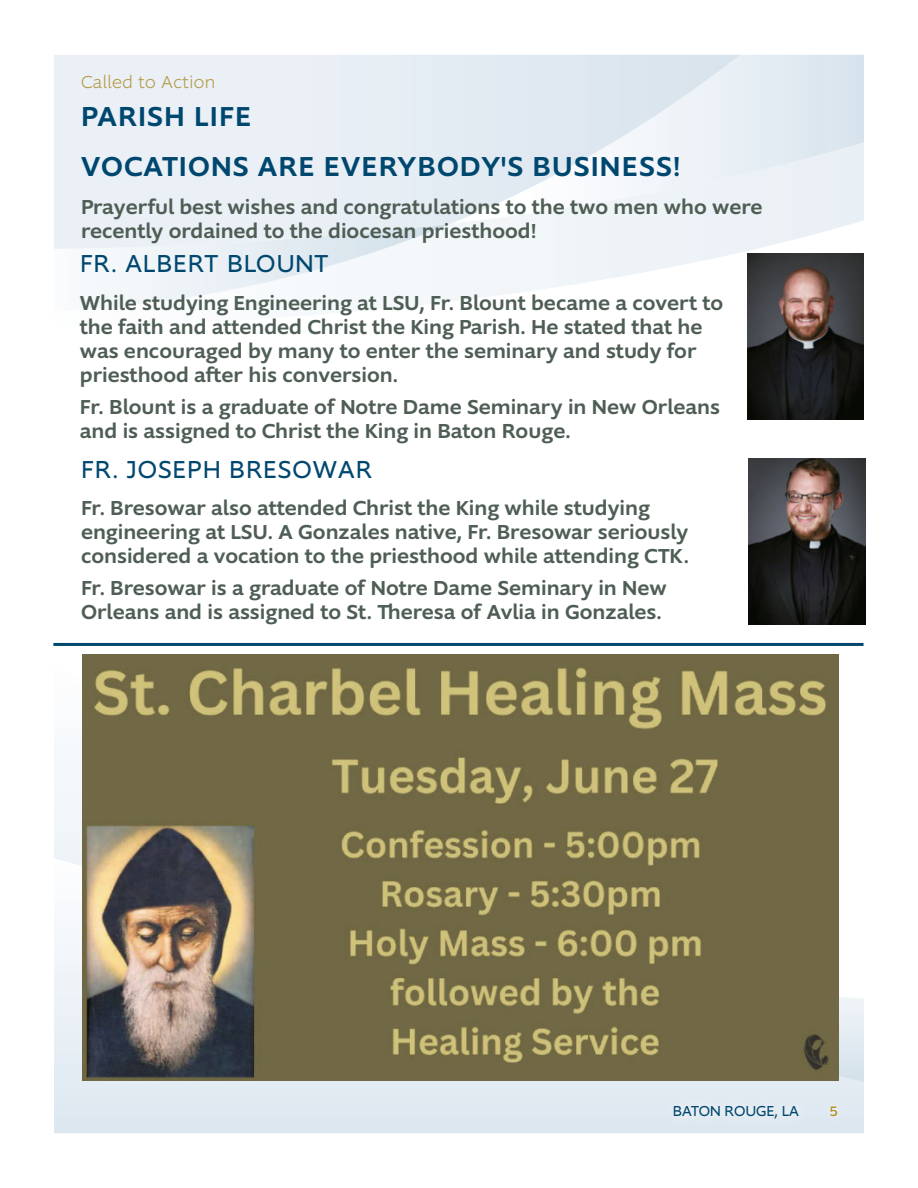
<style>
.page{position:relative;width:918px;height:1188px;background:#fff}
.page>*{position:absolute;margin:0;border:0;box-sizing:border-box;transform-origin:0 0}
.page_header{font:500 28.5px "Supra";letter-spacing:.04em;color:#00476f}
.page_header-2{font:25.5px "Supra";letter-spacing:.04em;color:#00476f}
.body{font:500 21px/24px "Supra";color:#4f5e55}
.called_to{font:300 18px "Supra";letter-spacing:.03em;color:#b69d4e}
.page_numbers{font:15.75px "Supra";color:#b18c11}
.page_numbers-2{font:15px "Supra";color:#00476f}
</style>
<div class="page">
<svg style="left:54px;top:858px;width:810px;height:275px;background:#e0e9ef"></svg>
<svg style="left:505px;top:955px;width:359px;height:127px"></svg>
<div style="left:54px;top:776px;width:28px;height:179px;background:#f4f8fa"></div>
<svg style="left:451px;top:224px;width:399px;height:77px"></svg>
<svg style="left:106px;top:249px;width:345px;height:59px"></svg>
<svg style="left:740px;top:55px;width:124px;height:169px;background:#e3ebf2"></svg>
<svg style="left:54px;top:55px;width:686px;height:194px;background:#e8eef5"></svg>
<div style="left:665px;top:1097px;width:181px;height:30px;background:#e1eaf1"></div>
<img style="left:82px;top:654px;width:756px;height:426px">
<hr style="left:53px;top:643px;width:811px;height:3px;background:#00476f">
<img style="left:747px;top:253px;width:117px;height:167px">
<img style="left:748px;top:458px;width:117px;height:167px">
<p class="called_to" style="left:81px;top:71px;width:136px">Called to Action</p>
<p class="page_header" style="left:81px;top:97px;width:172px">PARISH LIFE</p>
<p class="page_header" style="left:81px;top:148px;width:601px">VOCATIONS ARE EVERYBODY'S BUSINESS!</p>
<p class="body" style="left:81px;top:195px;width:683px">Prayerful best wishes and congratulations to the two men who were recently ordained to the diocesan priesthood!</p>
<p class="page_header-2" style="left:80px;top:247px;width:250px">FR. ALBERT BLOUNT</p>
<p class="body" style="left:80px;top:291px;width:645px">While studying Engineering at LSU, Fr. Blount became a covert to the faith and attended Christ the King Parish. He stated that he was encouraged by many to enter the seminary and study for priesthood after his conversion.</p>
<p class="body" style="left:80px;top:395px;width:642px">Fr. Blount is a graduate of Notre Dame Seminary in New Orleans and is assigned to Christ the King in Baton Rouge.</p>
<p class="page_header-2" style="left:81px;top:453px;width:292px">FR. JOSEPH BRESOWAR</p>
<p class="body" style="left:81px;top:496px;width:610px">Fr. Bresowar also attended Christ the King while studying engineering at LSU. A Gonzales native, Fr. Bresowar seriously considered a vocation to the priesthood while attending CTK.</p>
<p class="body" style="left:81px;top:576px;width:587px">Fr. Bresowar is a graduate of Notre Dame Seminary in New<br>Orleans and is assigned to St. Theresa of Avlia in Gonzales.</p>
<p class="page_numbers-2" style="left:673px;top:1101px;width:128px">BATON ROUGE, LA</p>
<p class="page_numbers" style="left:830px;top:1101px;width:10px">5</p>
</div>
